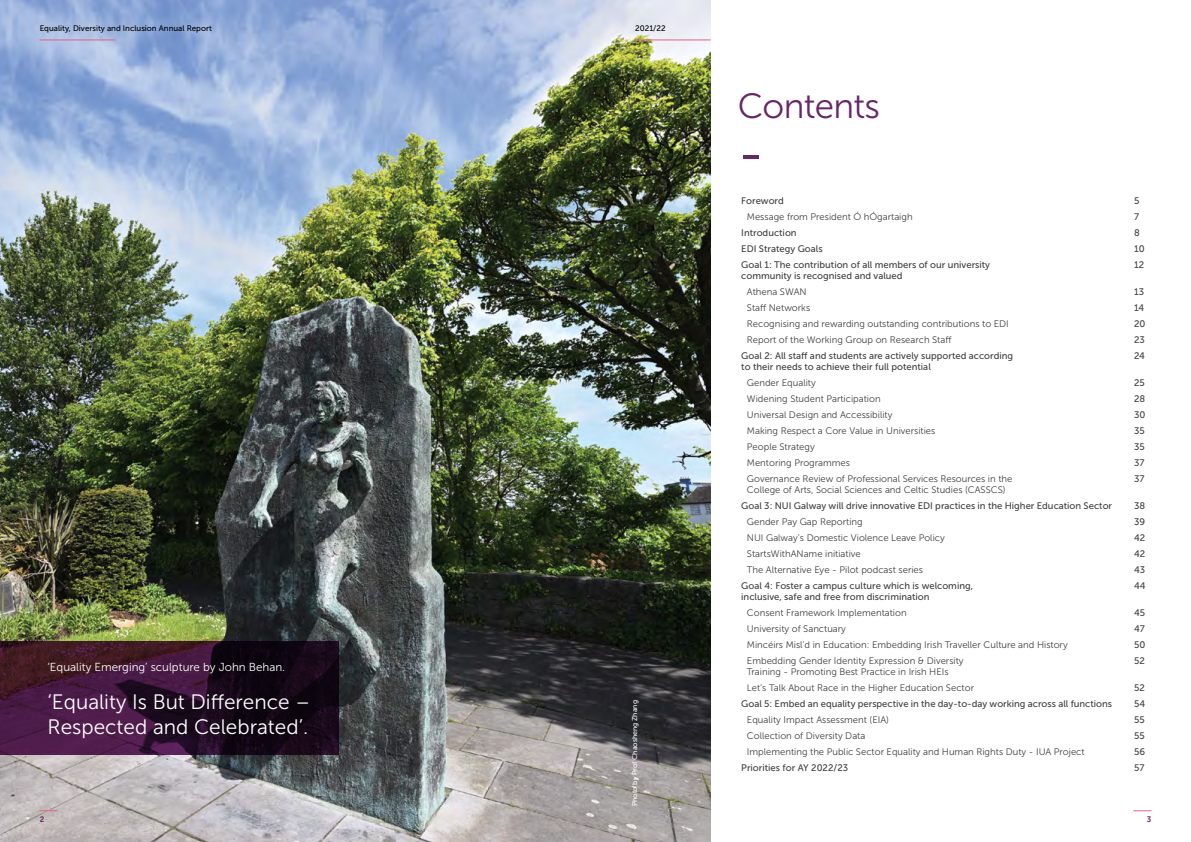
<style>
.page{position:relative;width:1191px;height:842px;background:#fff}
.page>*{position:absolute;margin:0;border:0;box-sizing:border-box;transform-origin:0 0}
.t1{font:55px "Museo Sans 300";color:#672766}
.t2{font:35px "Museo Sans 300";letter-spacing:-.02em;color:#672766}
.t3{font:20.8px/25px "Museo Sans 300";color:#fff}
.t4{font:11.6px "Museo Sans 300";color:#fff}
.t5{font:9.5px/15.9px "Museo Sans 300";color:#414042}
.t6{font:9.5px/15.9px "Museo Sans 500";color:#414042}
.t7{font:8px "Museo Sans 500";color:#000}
.t8{font:8px "Museo Sans 700";color:#672766}
.t9{font:7px "Museo Sans 500";color:#fff}
</style>
<div class="page">
<img style="left:0;top:0;width:710px;height:842px">
<svg style="left:0;top:641px;width:339px;height:113px;background:#2f112a"></svg>
<svg style="left:40px;top:810px;width:17px;height:1px"></svg>
<hr style="left:40px;top:40px;width:75px;height:1px;background:#e16386">
<hr style="left:635px;top:40px;width:75px;height:1px;background:#e16386">
<svg style="left:1133px;top:810px;width:18px;height:1px"></svg>
<p class="t7" style="left:40px;top:24px;width:174px">Equality, Diversity and Inclusion Annual Report</p>
<p class="t4" style="left:48px;top:660px;width:239px">‘Equality Emerging’ sculpture by John Behan.</p>
<h3 class="t3" style="left:48px;top:689px;width:264px">‘Equality Is But Difference –<br>Respected and Celebrated’.</h3>
<p class="t7" style="left:635px;top:24px;width:32px">2021/22</p>
<p class="t9" style="left:631px;top:806px;width:107px;rotate:-90deg">Photo by Prof Chaosheng Zhang</p>
<h2 class="t2" style="left:738px;top:88px;width:144px">Contents</h2>
<h1 class="t1" style="left:738px;top:124px;width:29px">-</h1>
<p class="t6" style="left:741px;top:193px;width:44px">Foreword</p>
<p class="t5" style="left:747px;top:209px;width:167px">Message from President Ó hÓgartaigh</p>
<p class="t6" style="left:741px;top:225px;width:250px">Introduction<br>EDI Strategy Goals<br>Goal 1: The contribution of all members of our university</p>
<p class="t6" style="left:741px;top:268px;width:163px">community is recognised and valued</p>
<p class="t5" style="left:747px;top:284px;width:263px">Athena SWAN<br>Staff Networks<br>Recognising and rewarding outstanding contributions to EDI Report of the Working Group on Research Staff</p>
<p class="t6" style="left:741px;top:350px;width:273px;line-height:11.4px">Goal 2: All staff and students are actively supported according to their needs to achieve their full potential</p>
<p class="t5" style="left:747px;top:375px;width:267px">Gender Equality<br>Widening Student Participation<br>Universal Design and Accessibility<br>Making Respect a Core Value in Universities<br>People Strategy<br>Mentoring Programmes<br>Governance Review of Professional Services Resources in the</p>
<p class="t5" style="left:747px;top:482px;width:260px">College of Arts, Social Sciences and Celtic Studies (CASSCS)</p>
<p class="t6" style="left:741px;top:498px;width:372px">Goal 3: NUI Galway will drive innovative EDI practices in the Higher Education Sector</p>
<p class="t5" style="left:747px;top:514px;width:199px">Gender Pay Gap Reporting<br>NUI Galway’s Domestic Violence Leave Policy StartsWithAName initiative<br>The Alternative Eye - Pilot podcast series</p>
<p class="t6" style="left:741px;top:580px;width:233px;line-height:11.4px">Goal 4: Foster a campus culture which is welcoming, inclusive, safe and free from discrimination</p>
<p class="t5" style="left:747px;top:605px;width:322px">Consent Framework Implementation<br>University of Sanctuary<br>Mincéirs Misl’d in Education: Embedding Irish Traveller Culture and History Embedding Gender Identity Expression &amp; Diversity</p>
<p class="t5" style="left:747px;top:664px;width:229px">Training - Promoting Best Practice in Irish HEIs<br>Let’s Talk About Race in the Higher Education Sector</p>
<p class="t6" style="left:741px;top:696px;width:372px">Goal 5: Embed an equality perspective in the day-to-day working across all functions</p>
<p class="t5" style="left:747px;top:712px;width:339px">Equality Impact Assessment (EIA)<br>Collection of Diversity Data<br>Implementing the Public Sector Equality and Human Rights Duty - IUA Project</p>
<p class="t6" style="left:741px;top:760px;width:108px">Priorities for AY 2022/23</p>
<p class="t6" style="left:1134px;top:193px;width:12px">5<br>7<br>8<br>10<br>12</p>
<p class="t6" style="left:1134px;top:284px;width:13px">13<br>14<br>20<br>23<br>24</p>
<p class="t6" style="left:1134px;top:375px;width:13px;text-align:justify">25<br>28<br>30<br>35<br>35<br>37<br>37</p>
<p class="t6" style="left:1134px;top:498px;width:13px;text-align:justify">38<br>39<br>42<br>42<br>43<br>44</p>
<p class="t6" style="left:1134px;top:605px;width:13px;text-align:justify">45<br>47<br>50<br>52</p>
<p class="t6" style="left:1134px;top:680px;width:13px;text-align:justify">52<br>54<br>55<br>55<br>56<br>57</p>
<p class="t8" style="left:40px;top:815px;width:6px">2</p>
<p class="t8" style="left:1146px;top:815px;width:6px">3</p>
</div>
